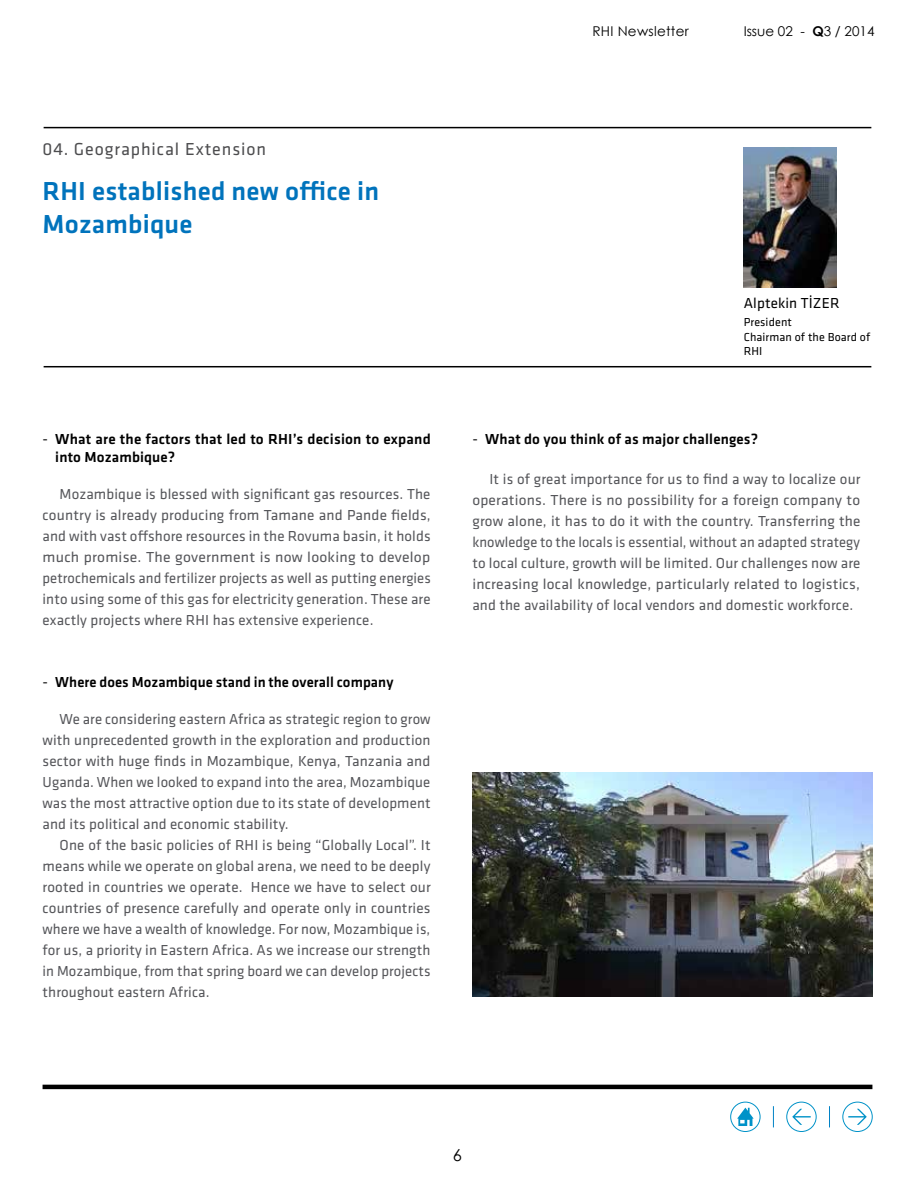
<style>
.page{position:relative;width:915px;height:1191px;background:#fff}
.page>*{position:absolute;margin:0;border:0;box-sizing:border-box;transform-origin:0 0}
.t1{font:500 27px/32.4px "Klavika";letter-spacing:.01em;color:#0073bc}
.t2{font:18px "Klavika";letter-spacing:.05em;color:#4d4d4f}
.t3{font:16.5px "Century Gothic";color:#000}
.t4{font:15px/21px "Klavika";letter-spacing:.01em;color:#55565a;text-align:justify}
.t5{font:500 15px/18px "Klavika";letter-spacing:.01em;color:#000}
.t6{font:15px "Klavika";letter-spacing:.01em;color:#000}
.t7{font:13.5px "Century Gothic";color:#000}
.t8{font:13.5px "Century Gothic";letter-spacing:.02em;color:#000}
.t9{font:12px/14.4px "Klavika";letter-spacing:.01em;color:#000}
.s1{font-weight:700}
.s2{font-weight:400}
</style>
<div class="page">
<div style="left:43px;top:1084px;width:829px;height:5px;background:#000"></div>
<hr style="left:44px;top:366px;width:827px;height:1px;background:#000">
<hr style="left:44px;top:127px;width:827px;height:1px;background:#000">
<img style="left:472px;top:772px;width:399px;height:224px">
<svg style="left:848px;top:1108px;width:18px;height:16px"></svg>
<div style="left:842px;top:1102px;width:30px;height:29px;border:1px solid #0092c8;border-radius:50%"></div>
<svg style="left:792px;top:1108px;width:18px;height:16px"></svg>
<div style="left:786px;top:1102px;width:30px;height:29px;border:1px solid #0092c8;border-radius:50%"></div>
<div style="left:730px;top:1102px;width:30px;height:29px;border:1px solid #0092c8;border-radius:50%"></div>
<svg style="left:737px;top:1107px;width:16px;height:19px"></svg>
<svg style="left:772px;top:1106px;width:1px;height:21px"></svg>
<img style="left:743px;top:148px;width:93px;height:140px">
<p class="t2" style="left:43px;top:139px;width:225px">04. Geographical Extension</p>
<h1 class="t1" style="left:43px;top:176px;width:338px">RHI established new office in<br>Mozambique</h1>
<p class="t8" style="left:592px;top:21px;width:98px">RHI Newsletter</p>
<p class="t7" style="left:743px;top:21px;width:132px">Issue 02 - <span class="s1">Q</span>3 / 2014</p>
<p class="t6" style="left:743px;top:295px;width:97px">Alptekin TİZER</p>
<p class="t9" style="left:743px;top:315px;width:128px">President<br>Chairman of the Board of<br>RHI</p>
<p class="t5" style="left:55px;top:430px;width:377px;text-indent:-13px"><span class="s2">-</span> What are the factors that led to RHI’s decision to expand into Mozambique?</p>
<p class="t5" style="left:472px;top:430px;width:287px"><span class="s2">-</span> What do you think of as major challenges?</p>
<p class="t4" style="left:43px;top:483px;width:389px;text-indent:17px">Mozambique is blessed with significant gas resources. The country is already producing from Tamane and Pande fields, and with vast offshore resources in the Rovuma basin, it holds much promise. The government is now looking to develop petrochemicals and fertilizer projects as well as putting energies into using some of this gas for electricity generation. These are exactly projects where RHI has extensive experience.</p>
<p class="t4" style="left:472px;top:469px;width:389px;text-indent:17px">It is of great importance for us to find a way to localize our operations. There is no possibility for a foreign company to grow alone, it has to do it with the country. Transferring the knowledge to the locals is essential, without an adapted strategy to local culture, growth will be limited. Our challenges now are increasing local knowledge, particularly related to logistics, and the availability of local vendors and domestic workforce.</p>
<p class="t5" style="left:43px;top:673px;width:352px"><span class="s2">-</span> Where does Mozambique stand in the overall company</p>
<p class="t4" style="left:43px;top:708px;width:389px;text-indent:17px">We are considering eastern Africa as strategic region to grow with unprecedented growth in the exploration and production sector with huge finds in Mozambique, Kenya, Tanzania and Uganda. When we looked to expand into the area, Mozambique was the most attractive option due to its state of development and its political and economic stability.</p>
<p class="t4" style="left:43px;top:834px;width:389px;text-indent:17px">One of the basic policies of RHI is being “Globally Local”. It means while we operate on global arena, we need to be deeply rooted in countries we operate. Hence we have to select our countries of presence carefully and operate only in countries where we have a wealth of knowledge. For now, Mozambique is, for us, a priority in Eastern Africa. As we increase our strength in Mozambique, from that spring board we can develop projects throughout eastern Africa.</p>
<p class="t3" style="left:453px;top:1143px;width:11px">6</p>
</div>
